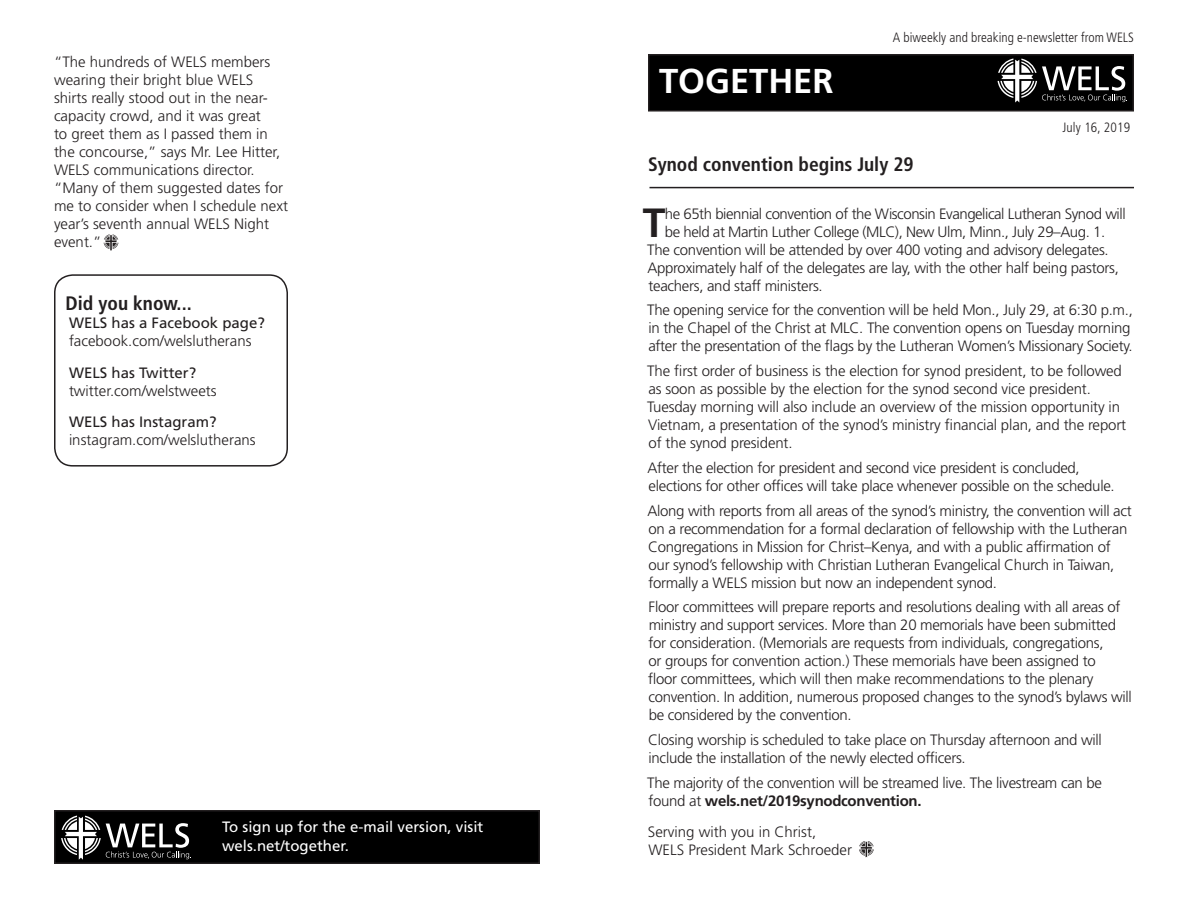
<style>
.page{position:relative;width:1188px;height:918px;background:#fff}
.page>*{position:absolute;margin:0;border:0;box-sizing:border-box;transform-origin:0 0}
.Together_text{font:700 40.8px "Frutiger LT Std";color:#231f20}
.t1{font:700 34.5px "Frutiger LT Std";color:#fff}
.Together_Head{font:700 condensed 19.5px "Frutiger LT Std";color:#231f20}
.Together_text-2{font:300 15px/18px "Frutiger LT Std";letter-spacing:-.02em;color:#231f20}
.Together_text-3{font:300 15px/18px "Frutiger LT Std";color:#231f20}
.t2{font:15px/18.8px "Frutiger LT Std";color:#fff}
.Together_text-4{font:15px "Frutiger LT Std";color:#231f20}
.t3{font:300 condensed 13.5px "Frutiger LT Std";color:#231f20}
.s1{font-weight:400}
.s2{font-weight:700}
</style>
<div class="page">
<div style="left:649px;top:55px;width:484px;height:56px;background:#000"></div>
<div style="left:648px;top:54px;width:486px;height:58px;border:2px solid #231f20"></div>
<svg style="left:998px;top:59px;width:129px;height:44px"></svg>
<svg style="left:859px;top:841px;width:15px;height:16px"></svg>
<svg style="left:104px;top:234px;width:14px;height:17px"></svg>
<hr style="left:650px;top:187px;width:484px;height:1px;background:#231f20">
<div style="left:55px;top:811px;width:484px;height:52px;background:#000"></div>
<div style="left:54px;top:810px;width:486px;height:54px;border:2px solid #231f20"></div>
<svg style="left:61px;top:816px;width:130px;height:44px"></svg>
<div style="left:54px;top:274px;width:234px;height:193px;border:2px solid #231f20;border-radius:18px"></div>
<p class="Together_text-3" style="left:54px;top:53px;width:236px">“The hundreds of WELS members wearing their bright blue WELS shirts really stood out in the near&shy;capacity crowd, and it was great<br>to greet them as I passed them in the concourse,” says Mr. Lee Hitter,<br>WELS communications director. “Many of them suggested dates for me to consider when I schedule next year’s seventh annual WELS Night event.”</p>
<p class="Together_Head" style="left:66px;top:292px;width:128px">Did you know...</p>
<p class="Together_text-4" style="left:69px;top:314px;width:197px">WELS has a Facebook page?</p>
<p class="Together_text-3" style="left:69px;top:332px;width:184px">facebook.com/welslutherans</p>
<p class="Together_text-4" style="left:69px;top:364px;width:129px">WELS has Twitter?</p>
<p class="Together_text-3" style="left:69px;top:382px;width:149px">twitter.com/welstweets</p>
<p class="Together_text-3" style="left:69px;top:413px;width:188px"><span class="s1">WELS has Instagram? </span>instagram.com/welslutherans</p>
<p class="t2" style="left:222px;top:818px;width:263px">To sign up for the e-mail version, visit wels.net/together.</p>
<p class="t1" style="left:659px;top:61px;width:176px">TOGETHER</p>
<p class="t3" style="left:893px;top:29px;width:243px">A biweekly and breaking e-newsletter from WELS</p>
<p class="t3" style="left:1062px;top:119px;width:69px">July 16, 2019</p>
<p class="Together_Head" style="left:648px;top:153px;width:267px">Synod convention begins July 29</p>
<p class="Together_text" style="left:643px;top:198px;width:24px">T</p>
<p class="Together_text-2" style="left:665px;top:205px;width:462px">he 65th biennial convention of the Wisconsin Evangelical Lutheran Synod will</p>
<p class="Together_text-2" style="left:665px;top:223px;width:442px">be held at Martin Luther College (MLC), New Ulm, Minn., July 29–Aug. 1.</p>
<p class="Together_text-2" style="left:647px;top:241px;width:463px">The convention will be attended by over 400 voting and advisory delegates.</p>
<p class="Together_text-2" style="left:647px;top:259px;width:473px">Approximately half of the delegates are lay, with the other half being pastors,</p>
<p class="Together_text-2" style="left:648px;top:277px;width:176px">teachers, and staff ministers.</p>
<p class="Together_text-2" style="left:647px;top:301px;width:487px">The opening service for the convention will be held Mon., July 29, at 6:30 p.m., in the Chapel of the Christ at MLC. The convention opens on Tuesday morning after the presentation of the flags by the Lutheran Women’s Missionary Society.</p>
<p class="Together_text-2" style="left:647px;top:362px;width:480px">The first order of business is the election for synod president, to be followed as soon as possible by the election for the synod second vice president.<br>Tuesday morning will also include an overview of the mission opportunity in Vietnam, a presentation of the synod’s ministry financial plan, and the report of the synod president.</p>
<p class="Together_text-2" style="left:647px;top:459px;width:469px">After the election for president and second vice president is concluded, elections for other offices will take place whenever possible on the schedule.</p>
<p class="Together_text-2" style="left:647px;top:502px;width:486px">Along with reports from all areas of the synod’s ministry, the convention will act on a recommendation for a formal declaration of fellowship with the Lutheran Congregations in Mission for Christ–Kenya, and with a public affirmation of our synod’s fellowship with Christian Lutheran Evangelical Church in Taiwan, formally a WELS mission but now an independent synod.</p>
<p class="Together_text-2" style="left:648px;top:598px;width:485px">Floor committees will prepare reports and resolutions dealing with all areas of ministry and support services. More than 20 memorials have been submitted for consideration. (Memorials are requests from individuals, congregations,<br>or groups for convention action.) These memorials have been assigned to<br>floor committees, which will then make recommendations to the plenary convention. In addition, numerous proposed changes to the synod’s bylaws will be considered by the convention.</p>
<p class="Together_text-2" style="left:648px;top:731px;width:455px">Closing worship is scheduled to take place on Thursday afternoon and will include the installation of the newly elected officers.</p>
<p class="Together_text-2" style="left:647px;top:774px;width:456px">The majority of the convention will be streamed live. The livestream can be found at <span class="s2">wels.net/2019synodconvention.</span></p>
<p class="Together_text-3" style="left:648px;top:823px;width:170px">Serving with you in Christ,</p>
<p class="Together_text-3" style="left:648px;top:841px;width:205px">WELS President Mark Schroeder</p>
</div>
